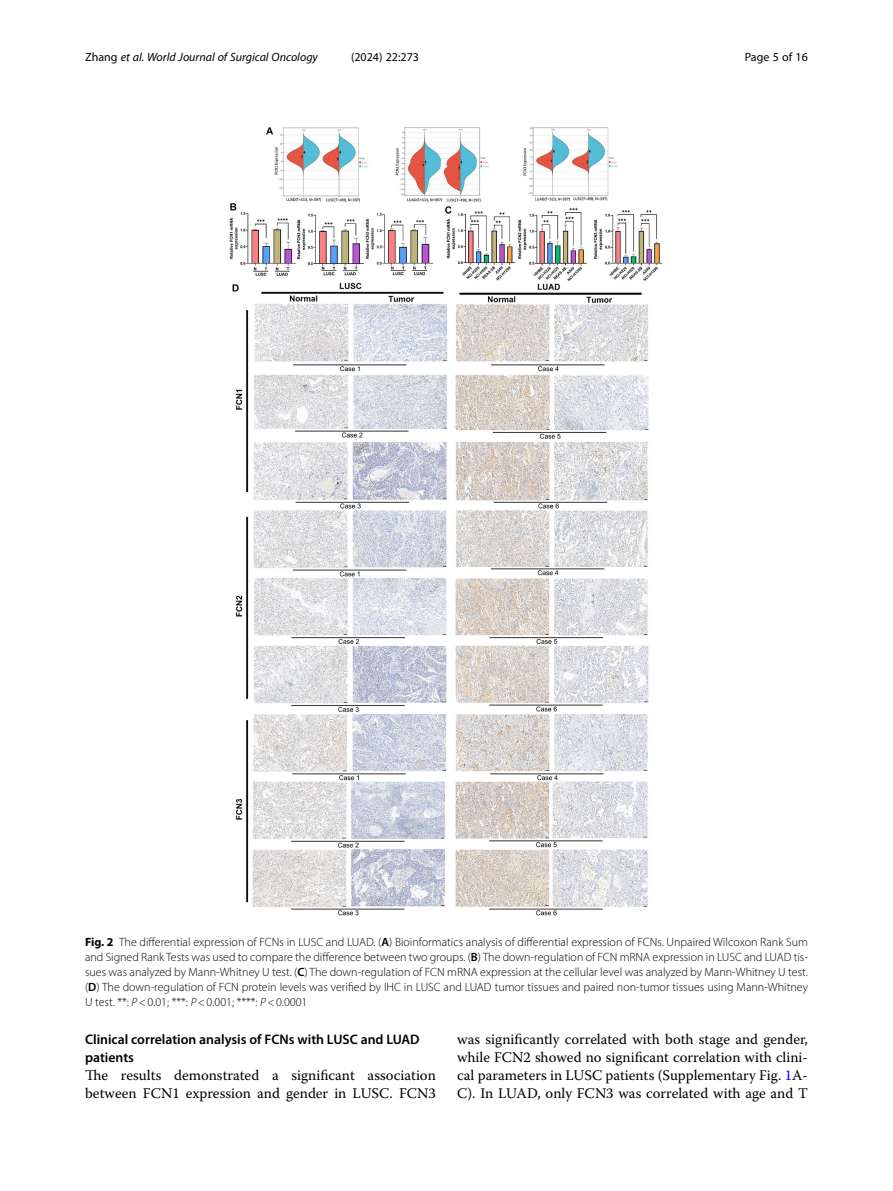
<style>
.page{position:relative;width:893px;height:1191px;background:#fff}
.page>*{position:absolute;margin:0;border:0;box-sizing:border-box;transform-origin:0 0}
.Body_Text{font:14.7px/18px "Warnock Pro";color:#000}
.Head_2{font:600 13.8px/18px "Myriad Pro";color:#000}
.Figure_Caption{font:300 12px/15px "Myriad Pro";color:#000;text-align:justify}
.t1{font:italic 12px "Myriad Pro";color:#000}
.t2{font:12px "Myriad Pro";color:#000}
.s1{font-style:normal}
.s2{font-weight:700}
.s3{font-weight:600}
.s4{font-style:italic}
.s5{color:#00f}
</style>
<div class="page">
<img style="left:229px;top:127px;width:434px;height:789px">
<p class="t1" style="left:85px;top:50px;width:234px"><span class="s1">Zhang</span> et al. World Journal of Surgical Oncology</p>
<p class="t2" style="left:351px;top:50px;width:70px">(2024) 22:273</p>
<p class="t2" style="left:745px;top:50px;width:65px">Page 5 of 16</p>
<p class="Figure_Caption" style="left:85px;top:934px;width:724px"><span class="s2">Fig. 2</span> The differential expression of FCNs in LUSC and LUAD. (<span class="s3">A</span>) Bioinformatics analysis of differential expression of FCNs. Unpaired Wilcoxon Rank Sum and Signed Rank Tests was used to compare the difference between two groups. (<span class="s3">B</span>) The down-regulation of FCN mRNA expression in LUSC and LUAD tis&shy;sues was analyzed by Mann-Whitney U test. (<span class="s3">C</span>) The down-regulation of FCN mRNA expression at the cellular level was analyzed by Mann-Whitney U test. (<span class="s3">D</span>) The down-regulation of FCN protein levels was verified by IHC in LUSC and LUAD tumor tissues and paired non-tumor tissues using Mann-Whitney U test. **: <span class="s4">P</span>&lt;0.01; ***: <span class="s4">P</span>&lt;0.001; ****: <span class="s4">P</span>&lt;0.0001</p>
<p class="Head_2" style="left:85px;top:1030px;width:336px">Clinical correlation analysis of FCNs with LUSC and LUAD patients</p>
<p class="Body_Text" style="left:85px;top:1066px;width:352px">The results demonstrated a significant association between FCN1 expression and gender in LUSC. FCN3</p>
<p class="Body_Text" style="left:457px;top:1030px;width:352px;text-align:justify">was significantly correlated with both stage and gender, while FCN2 showed no significant correlation with clini&shy;cal parameters in LUSC patients (Supplementary Fig. <span class="s5">1</span>A-C). In LUAD, only FCN3 was correlated with age and T</p>
</div>
